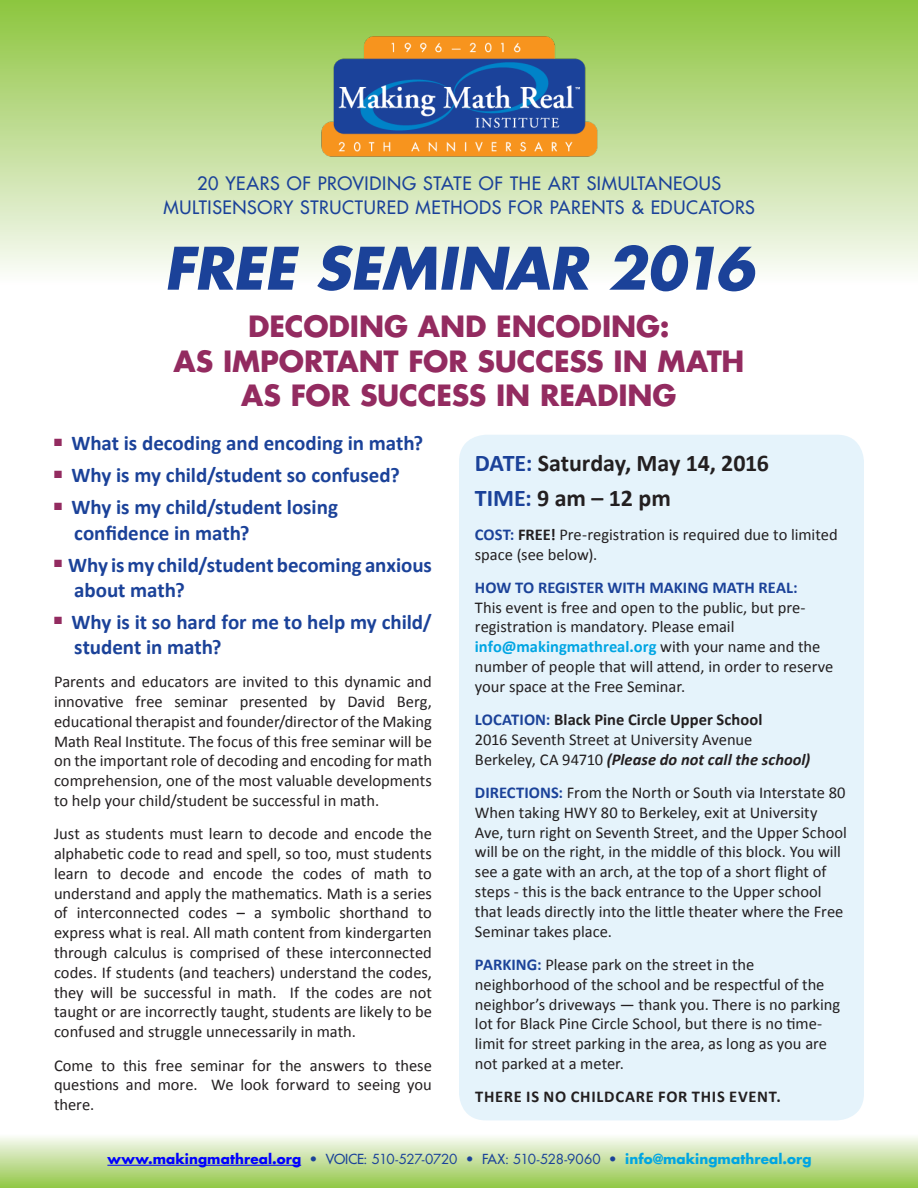
<style>
.page{position:relative;width:918px;height:1188px;background:#fff}
.page>*{position:absolute;margin:0;border:0;box-sizing:border-box;transform-origin:0 0}
.t1{font:italic 700 57px "Futura Std";letter-spacing:-.005em;color:#1b4299}
.t2{font:700 28.5px/34.2px "Futura Std";letter-spacing:-.005em;color:#932b60;text-align:center}
.t3{font:700 24px "Calibri";letter-spacing:-.005em;color:#231f20}
.t4{font:700 21px/25.2px "Calibri";letter-spacing:-.005em;color:#1b4299}
.t5{font:500 18px/24px "Futura Std";letter-spacing:.035em;color:#1b4299;text-align:center}
.t6{font:16.5px/19.8px "Calibri";color:#231f20}
.t7{font:700 16.5px "Calibri";letter-spacing:.045em;color:#231f20}
.t8{font:13.5px "Futura Std";letter-spacing:-.035em;color:#1b4299}
.s1{color:#1b4299}
.s2{font-weight:700;color:#1b4299}
.s3{font-weight:700}
.s4{font-weight:700;color:#00a5e3}
.s5{font-weight:700;font-style:italic}
.s6{font-weight:700;color:#00f}
.s7{font-weight:500}
</style>
<div class="page">
<div style="left:0;top:0;width:918px;height:285px;background:linear-gradient(to bottom,#8cc43d,#fcfcfb)"></div>
<div style="left:0;top:1134px;width:918px;height:54px;background:linear-gradient(to bottom,#fbfbfa,#93c649)"></div>
<div style="left:459px;top:435px;width:405px;height:685px;background:#e5f3fb;border-radius:27px"></div>
<hr style="left:107px;top:1165px;width:194px;height:1px;background:#00f">
<img style="left:290px;top:13px;width:338px;height:169px">
<p class="t5" style="left:164px;top:171px;width:593px">20 YEARS OF PROVIDING STATE OF THE ART SIMULTANEOUS<br>MULTISENSORY STRUCTURED METHODS FOR PARENTS &amp; EDUCATORS</p>
<p class="t1" style="left:164px;top:230px;width:592px">FREE SEMINAR 2016</p>
<p class="t2" style="left:173px;top:309px;width:572px">DECODING AND ENCODING:<br>AS IMPORTANT FOR SUCCESS IN MATH<br>AS FOR SUCCESS IN READING</p>
<p class="t4" style="left:54px;top:430px;width:371px"><sup>■</sup> What is decoding and encoding in math?</p>
<p class="t4" style="left:54px;top:462px;width:347px"><sup>■</sup> Why is my child/student so confused?</p>
<p class="t4" style="left:74px;top:494px;width:265px;text-indent:-20px"><sup>■</sup> Why is my child/student losing confidence in math?</p>
<p class="t4" style="left:74px;top:551px;width:359px;text-indent:-20px"><sup>■</sup> Why is my child/student becoming anxious about math?</p>
<p class="t4" style="left:74px;top:608px;width:359px;text-indent:-20px"><sup>■</sup> Why is it so hard for me to help my child/ student in math?</p>
<p class="t6" style="left:54px;top:671px;width:379px;text-align:justify">Parents and educators are invited to this dynamic and innovative free seminar presented by David Berg, educational therapist and founder/director of the Making Math Real Institute. The focus of this free seminar will be on the important role of decoding and encoding for math comprehension, one of the most valuable developments to help your child/student be successful in math.</p>
<p class="t6" style="left:54px;top:823px;width:380px;text-align:justify">Just as students must learn to decode and encode the alphabetic code to read and spell, so too, must students learn to decode and encode the codes of math to understand and apply the mathematics. Math is a series of interconnected codes – a symbolic shorthand to express what is real. All math content from kindergarten through calculus is comprised of these interconnected codes. If students (and teachers) understand the codes, they will be successful in math. If the codes are not taught or are incorrectly taught, students are likely to be confused and struggle unnecessarily in math.</p>
<p class="t6" style="left:54px;top:1054px;width:379px;text-align:justify">Come to this free seminar for the answers to these questions and more. We look forward to seeing you there.</p>
<p class="t3" style="left:475px;top:448px;width:296px"><span class="s1">DATE:</span> Saturday, May 14, 2016</p>
<p class="t3" style="left:475px;top:484px;width:197px"><span class="s1">TIME:</span> 9 am – 12 pm</p>
<p class="t6" style="left:475px;top:524px;width:364px"><span class="s2">COST:</span> <span class="s3">FREE!</span> Pre-registration is required due to limited space (see below).</p>
<p class="t6" style="left:475px;top:577px;width:360px"><span class="s2">HOW TO REGISTER WITH MAKING MATH REAL:<br></span>This event is free and open to the public, but pre&shy;registration is mandatory. Please email <span class="s4">info@makingmathreal.org</span> with your name and the number of people that will attend, in order to reserve your space at the Free Seminar.</p>
<p class="t6" style="left:475px;top:709px;width:337px"><span class="s2">LOCATION:</span> <span class="s3">Black Pine Circle Upper School<br></span>2016 Seventh Street at University Avenue<br>Berkeley, CA 94710 <span class="s5">(Please do not call the school)</span></p>
<p class="t6" style="left:475px;top:782px;width:374px"><span class="s2">DIRECTIONS:</span> From the North or South via Interstate 80<br>When taking HWY 80 to Berkeley, exit at University Ave, turn right on Seventh Street, and the Upper School will be on the right, in the middle of this block. You will see a gate with an arch, at the top of a short flight of steps - this is the back entrance to the Upper school that leads directly into the little theater where the Free Seminar takes place.</p>
<p class="t6" style="left:475px;top:954px;width:367px"><span class="s2">PARKING:</span> Please park on the street in the neighborhood of the school and be respectful of the neighbor’s driveways — thank you. There is no parking lot for Black Pine Circle School, but there is no time&shy;limit for street parking in the area, as long as you are not parked at a meter.</p>
<p class="t7" style="left:475px;top:1087px;width:307px">THERE IS NO CHILDCARE FOR THIS EVENT.</p>
<p class="t8" style="left:107px;top:1150px;width:706px"><span class="s6">www.makingmathreal.org</span> • <span class="s7">VOICE:</span> 510-527-0720 • <span class="s7">FAX:</span> 510-528-9060 • <span class="s4">info@makingmathreal.org</span></p>
</div>
